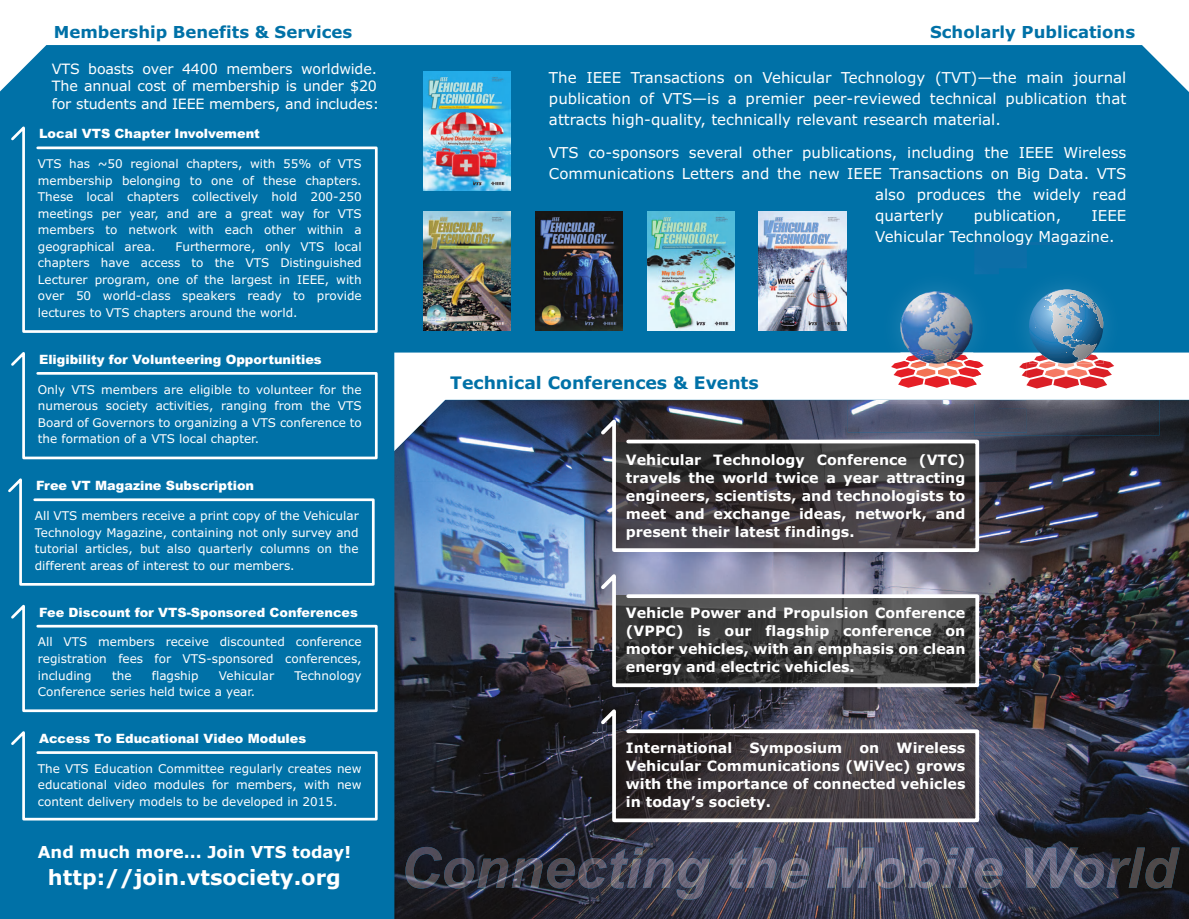
<style>
.page{position:relative;width:1189px;height:919px;background:#fff}
.page>*{position:absolute;margin:0;border:0;box-sizing:border-box;transform-origin:0 0}
.t1{font:700 21px "Verdana";color:#fff}
.t2{font:700 17.25px "Verdana";color:#0071a7}
.t3{font:700 16.5px "Verdana";color:#0071a7}
.t4{font:700 16.5px "Verdana";color:#fff}
.t5{font:15px/21px "Verdana";color:#fff;text-align:justify}
.t6{font:700 14.25px/18px "Verdana";color:#fff;text-align:justify}
.t7{font:14.25px/17.1px "Verdana";letter-spacing:-.01em;color:#fff}
.t8{font:900 12.9px "Arial";color:#fff}
.t9{font:12px/16.5px "Verdana";color:#fff;text-align:justify}
</style>
<div class="page">
<div style="left:0;top:0;width:1188px;height:918px;background:#0071a7"></div>
<div style="left:394px;top:352px;width:794px;height:40px;background:#fff"></div>
<img style="left:394px;top:392px;width:794px;height:526px">
<img style="left:394px;top:400px;width:794px;height:82px">
<svg style="left:11px;top:126px;width:367px;height:207px"></svg>
<svg style="left:11px;top:352px;width:367px;height:108px"></svg>
<svg style="left:8px;top:478px;width:367px;height:108px"></svg>
<svg style="left:11px;top:604px;width:367px;height:109px"></svg>
<svg style="left:11px;top:731px;width:367px;height:90px"></svg>
<img style="left:405px;top:846px;width:774px;height:42px">
<img style="left:847px;top:400px;width:127px;height:12px">
<img style="left:875px;top:400px;width:99px;height:3px">
<img style="left:535px;top:211px;width:87px;height:119px">
<img style="left:647px;top:211px;width:87px;height:119px">
<img style="left:423px;top:211px;width:87px;height:119px">
<img style="left:423px;top:105px;width:87px;height:85px">
<svg style="left:597px;top:567px;width:383px;height:121px;background:#606066"></svg>
<svg style="left:597px;top:412px;width:383px;height:141px;background:#4b494e"></svg>
<svg style="left:597px;top:702px;width:383px;height:121px;background:#4b464d"></svg>
<img style="left:758px;top:211px;width:88px;height:119px">
<img style="left:974px;top:400px;width:185px;height:35px">
<img style="left:974px;top:242px;width:138px;height:3px">
<img style="left:974px;top:403px;width:52px;height:29px">
<img style="left:975px;top:246px;width:51px;height:14px">
<img style="left:998px;top:400px;width:136px;height:8px">
<img style="left:1003px;top:260px;width:129px;height:133px">
<svg style="left:1019px;top:289px;width:84px;height:88px"></svg>
<svg style="left:0;top:0;width:1188px;height:105px"></svg>
<img style="left:870px;top:260px;width:133px;height:133px">
<img style="left:900px;top:291px;width:72px;height:61px">
<svg style="left:1186px;top:915px;width:3px;height:4px"></svg>
<h3 class="t3" style="left:54px;top:20px;width:300px">Membership Benefits &amp; Services</h3>
<h3 class="t3" style="left:930px;top:20px;width:206px">Scholarly Publications</h3>
<p class="t7" style="left:52px;top:60px;width:329px">VTS boasts over 4400 members worldwide.<br>The annual cost of membership is under $20 for students and IEEE members, and includes:</p>
<p class="t8" style="left:39px;top:124px;width:222px">Local VTS Chapter Involvement</p>
<p class="t9" style="left:38px;top:155px;width:325px">VTS has ~50 regional chapters, with 55% of VTS membership belonging to one of these chapters.<br>These local chapters collectively hold 200-250 meetings per year, and are a great way for VTS members to network with each other within a geographical area.</p>
<p class="t9" style="left:38px;top:238px;width:325px;text-indent:138px">Furthermore, only VTS local chapters have access to the VTS Distinguished Lecturer program, one of the largest in IEEE, with over 50 world-class speakers ready to provide lectures to VTS chapters around the world.</p>
<p class="t8" style="left:39px;top:350px;width:284px">Eligibility for Volunteering Opportunities</p>
<p class="t9" style="left:38px;top:381px;width:325px">Only VTS members are eligible to volunteer for the numerous society activities, ranging from the VTS Board of Governors to organizing a VTS conference to the formation of a VTS local chapter.</p>
<p class="t8" style="left:36px;top:476px;width:220px">Free VT Magazine Subscription</p>
<p class="t9" style="left:35px;top:507px;width:325px">All VTS members receive a print copy of the Vehicular Technology Magazine, containing not only survey and tutorial articles, but also quarterly columns on the different areas of interest to our members.</p>
<p class="t8" style="left:39px;top:602px;width:320px">Fee Discount for VTS-Sponsored Conferences</p>
<p class="t9" style="left:38px;top:633px;width:325px">All VTS members receive discounted conference registration fees for VTS-sponsored conferences, including</p>
<p class="t9" style="left:112px;top:666px;width:21px">the</p>
<p class="t9" style="left:152px;top:666px;width:48px">flagship</p>
<p class="t9" style="left:219px;top:666px;width:57px">Vehicular</p>
<p class="t9" style="left:294px;top:666px;width:69px">Technology</p>
<p class="t9" style="left:38px;top:683px;width:219px">Conference series held twice a year.</p>
<p class="t8" style="left:39px;top:729px;width:269px">Access To Educational Video Modules</p>
<p class="t9" style="left:38px;top:760px;width:325px">The VTS Education Committee regularly creates new educational video modules for members, with new content delivery models to be developed in 2015.</p>
<h3 class="t4" style="left:38px;top:840px;width:315px">And much more... Join VTS today!</h3>
<h1 class="t1" style="left:48px;top:862px;width:294px">http://join.vtsociety.org</h1>
<p class="t5" style="left:549px;top:67px;width:579px">The IEEE Transactions on Vehicular Technology (TVT)—the main journal publication of VTS—is a premier peer-reviewed technical publication that attracts high-quality, technically relevant research material.</p>
<p class="t5" style="left:549px;top:142px;width:579px">VTS co-sponsors several other publications, including the IEEE Wireless</p>
<p class="t5" style="left:549px;top:163px;width:579px">Communications Letters and the new IEEE Transactions on Big Data. VTS</p>
<p class="t5" style="left:875px;top:184px;width:253px">also produces the widely read</p>
<p class="t5" style="left:875px;top:205px;width:70px">quarterly</p>
<p class="t5" style="left:973px;top:205px;width:89px">publication,</p>
<p class="t5" style="left:875px;top:205px;width:253px;text-indent:216px">IEEE<br>Vehicular Technology Ma azine.</p>
<p class="t5" style="left:1060px;top:226px;width:11px">g</p>
<h2 class="t2" style="left:450px;top:371px;width:310px">Technical Conferences &amp; Events</h2>
<p class="t6" style="left:626px;top:450px;width:341px">Vehicular Technology Conference (VTC) travels the world twice a year attracting engineers, scientists, and technologists to meet and exchange ideas, network, and present their latest findings.</p>
<p class="t6" style="left:626px;top:603px;width:341px">Vehicle Power and Propulsion Conference (VPPC) is our flagship conference on motor vehicles, with an emphasis on clean energy and electric vehicles.</p>
<p class="t6" style="left:626px;top:738px;width:341px">International Symposium on Wireless Vehicular Communications (WiVec) grows with the importance of connected vehicles in today’s society.</p>
</div>
